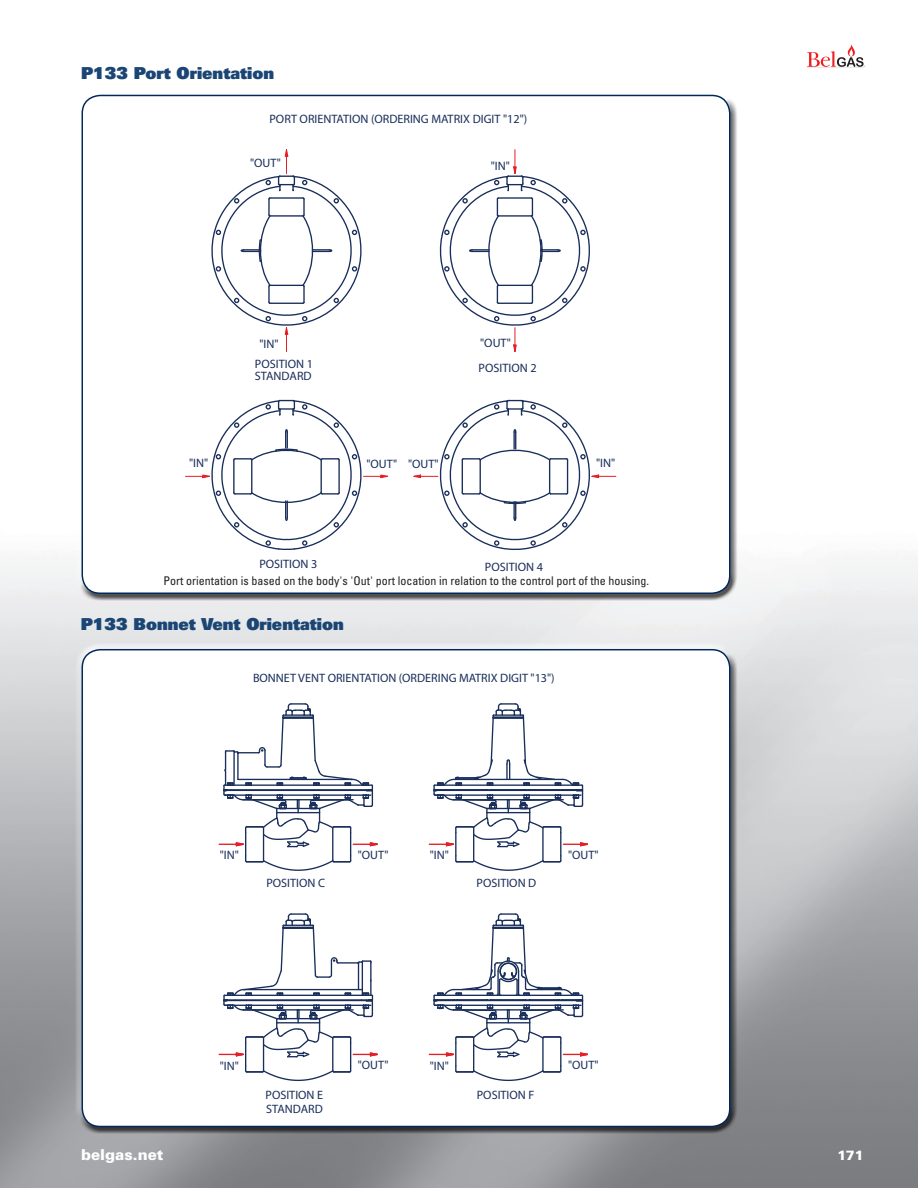
<style>
.page{position:relative;width:918px;height:1188px;background:#fff}
.page>*{position:absolute;margin:0;border:0;box-sizing:border-box;transform-origin:0 0}
.Sub_Head_Start{font:16.5px "Univers LT Std X Black";color:#1a4574}
.t1{font:900 15px "Univers LT Std";color:#fff}
.t2{font:900 13.5px "Univers LT Std";color:#fff}
.t3{font:12.15px/11.9px "Myriad Pro";color:#192e5a}
.Table_footnote{font:condensed 12px "Univers LT Std";color:#231f20}
</style>
<div class="page">
<svg style="left:807px;top:44px;width:58px;height:23px"></svg>
<div style="left:79px;top:654px;width:658px;height:480px;background:#231f20;opacity:.75"></div>
<div style="left:82px;top:650px;width:648px;height:477px;background:#fff;border-radius:18px"></div>
<div style="left:82px;top:649px;width:648px;height:478px;border:2px solid #00295c;border-radius:18px"></div>
<div style="left:79px;top:99px;width:658px;height:501px;background:#231f20;opacity:.75"></div>
<div style="left:82px;top:95px;width:648px;height:498px;background:#fff;border-radius:18px"></div>
<div style="left:82px;top:95px;width:648px;height:499px;border:2px solid #00295c;border-radius:18px"></div>
<svg style="left:211px;top:149px;width:151px;height:203px"></svg>
<svg style="left:439px;top:150px;width:151px;height:202px"></svg>
<svg style="left:186px;top:399px;width:202px;height:151px"></svg>
<svg style="left:413px;top:399px;width:203px;height:151px"></svg>
<svg style="left:219px;top:703px;width:159px;height:168px"></svg>
<svg style="left:429px;top:703px;width:159px;height:168px"></svg>
<svg style="left:429px;top:913px;width:159px;height:168px"></svg>
<svg style="left:219px;top:913px;width:159px;height:168px"></svg>
<p class="Sub_Head_Start" style="left:81px;top:63px;width:195px">P133 Port Orientation</p>
<p class="t3" style="left:269px;top:113px;width:259px">PORT ORIENTATION (ORDERING MATRIX DIGIT "12")</p>
<p class="t3" style="left:250px;top:157px;width:32px">"OUT"</p>
<p class="t3" style="left:491px;top:160px;width:21px">"IN"</p>
<p class="t3" style="left:259px;top:338px;width:21px">"IN"</p>
<p class="t3" style="left:480px;top:337px;width:32px">"OUT"</p>
<p class="t3" style="left:255px;top:358px;width:60px">POSITION 1<br>STANDARD</p>
<p class="t3" style="left:479px;top:361px;width:60px">POSITION 2</p>
<p class="t3" style="left:189px;top:457px;width:21px">"IN"</p>
<p class="t3" style="left:366px;top:458px;width:74px">"OUT" "OUT"</p>
<p class="t3" style="left:596px;top:457px;width:21px">"IN"</p>
<p class="t3" style="left:259px;top:558px;width:60px">POSITION 3</p>
<p class="t3" style="left:485px;top:561px;width:60px">POSITION 4</p>
<p class="Table_footnote" style="left:164px;top:573px;width:487px">Port orientation is based on the body's 'Out' port location in relation to the control port of the housing.</p>
<p class="Sub_Head_Start" style="left:81px;top:613px;width:265px">P133 Bonnet Vent Orientation</p>
<p class="t3" style="left:253px;top:672px;width:303px">BONNET VENT ORIENTATION (ORDERING MATRIX DIGIT "13")</p>
<p class="t3" style="left:220px;top:849px;width:21px">"IN"</p>
<p class="t3" style="left:358px;top:849px;width:32px">"OUT"</p>
<p class="t3" style="left:430px;top:849px;width:21px">"IN"</p>
<p class="t3" style="left:568px;top:849px;width:32px">"OUT"</p>
<p class="t3" style="left:266px;top:877px;width:60px">POSITION C</p>
<p class="t3" style="left:477px;top:877px;width:61px">POSITION D</p>
<p class="t3" style="left:220px;top:1059px;width:21px">"IN"</p>
<p class="t3" style="left:358px;top:1059px;width:32px">"OUT"</p>
<p class="t3" style="left:430px;top:1059px;width:21px">"IN"</p>
<p class="t3" style="left:568px;top:1059px;width:32px">"OUT"</p>
<p class="t3" style="left:266px;top:1088px;width:59px;line-height:14px">POSITION E<br>STANDARD</p>
<p class="t3" style="left:477px;top:1089px;width:59px">POSITION F</p>
<p class="t1" style="left:81px;top:1145px;width:84px">belgas.net</p>
<p class="t2" style="left:838px;top:1147px;width:28px">171</p>
</div>
